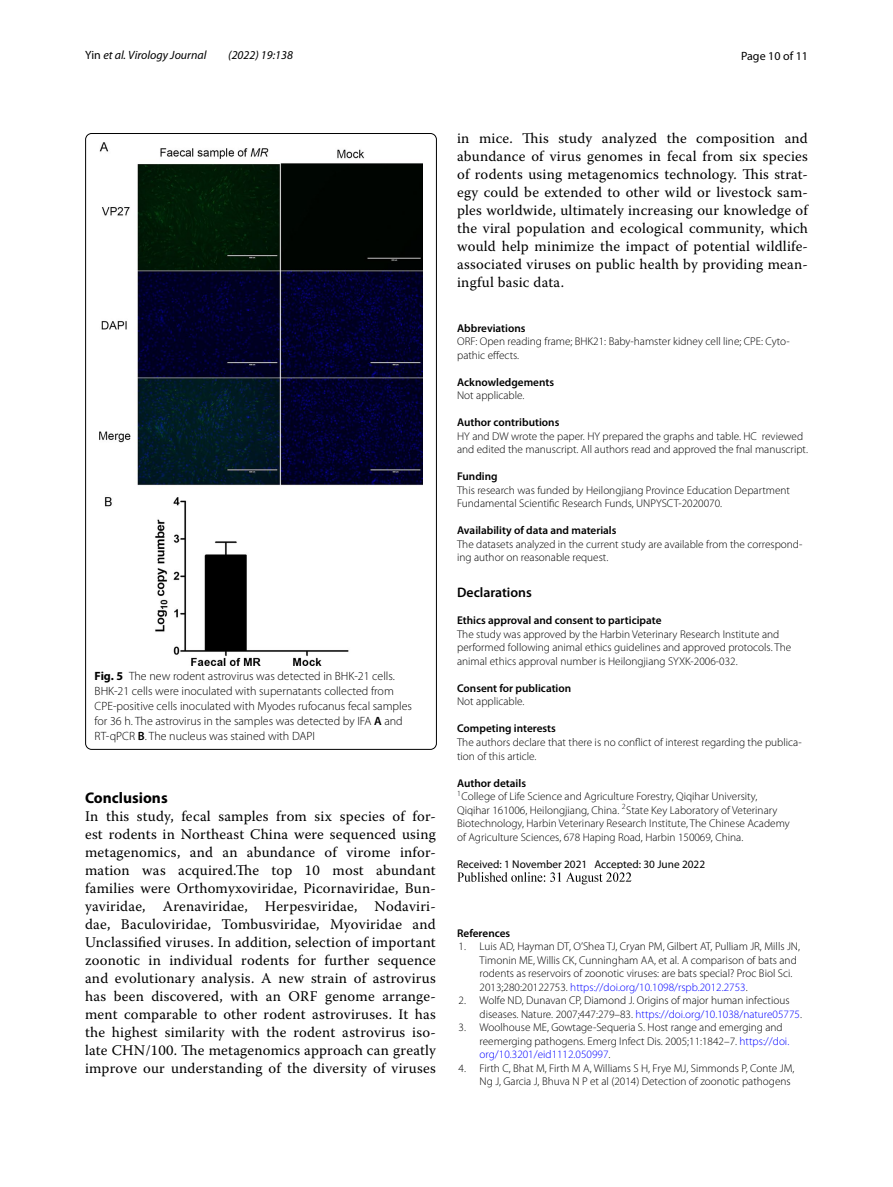
<style>
.page{position:relative;width:893px;height:1187px;background:#fff}
.page>*{position:absolute;margin:0;border:0;box-sizing:border-box;transform-origin:0 0}
.t1{font:700 15.45px "Myriad Pro";color:#000}
.t2{font:14.7px/18px "Warnock Pro";letter-spacing:.015em;color:#000;text-align:justify}
.t3{font:600 13.8px "Myriad Pro";color:#000}
.t4{font:300 12px/15px "Myriad Pro";color:#000}
.t5{font:italic 12px "Myriad Pro";color:#000}
.t6{font:12px "Myriad Pro";color:#000}
.t7{font:300 11.25px/13.5px "Myriad Pro";color:#000}
.t8{font:600 11.25px "Myriad Pro";color:#000}
.t9{font:11.25px "Myriad Pro";color:#000}
.s1{font-style:normal}
.s2{font-weight:700}
.s3{font-weight:600}
.s4{color:#00f}
</style>
<div class="page">
<img style="left:457px;top:872px;width:175px;height:13px">
<img style="left:99px;top:142px;width:324px;height:523px">
<p class="t5" style="left:85px;top:48px;width:123px"><span class="s1">Yin</span> et al. Virology Journal</p>
<p class="t5" style="left:228px;top:48px;width:66px">(2022) 19:138</p>
<p class="t6" style="left:741px;top:48px;width:68px">Page 10 of 11</p>
<p class="t4" style="left:95px;top:668px;width:319px"><span class="s2">Fig. 5</span> The new rodent astrovirus was detected in BHK-21 cells.<br>BHK-21 cells were inoculated with supernatants collected from CPE-positive cells inoculated with Myodes rufocanus fecal samples for 36 h. The astrovirus in the samples was detected by IFA <span class="s3">A</span> and RT-qPCR <span class="s3">B</span>. The nucleus was stained with DAPI</p>
<h1 class="t1" style="left:85px;top:788px;width:84px">Conclusions</h1>
<p class="t2" style="left:85px;top:807px;width:352px">In this study, fecal samples from six species of for&shy;est rodents in Northeast China were sequenced using metagenomics, and an abundance of virome infor&shy;mation was acquired.The top 10 most abundant families were Orthomyxoviridae, Picornaviridae, Bun&shy;yaviridae, Arenaviridae, Herpesviridae, Nodaviri&shy;dae, Baculoviridae, Tombusviridae, Myoviridae and Unclassified viruses. In addition, selection of important zoonotic in individual rodents for further sequence and evolutionary analysis. A new strain of astrovirus has been discovered, with an ORF genome arrange&shy;ment comparable to other rodent astroviruses. It has the highest similarity with the rodent astrovirus iso&shy;late CHN/100. The metagenomics approach can greatly improve our understanding of the diversity of viruses</p>
<p class="t2" style="left:457px;top:128px;width:352px">in mice. This study analyzed the composition and abundance of virus genomes in fecal from six species of rodents using metagenomics technology. This strat&shy;egy could be extended to other wild or livestock sam&shy;ples worldwide, ultimately increasing our knowledge of the viral population and ecological community, which would help minimize the impact of potential wildlife&shy;associated viruses on public health by providing mean&shy;ingful basic data.</p>
<p class="t8" style="left:457px;top:321px;width:70px">Abbreviations</p>
<p class="t7" style="left:457px;top:335px;width:334px">ORF: Open reading frame; BHK21: Baby-hamster kidney cell line; CPE: Cyto‑ pathic effects.</p>
<p class="t8" style="left:457px;top:375px;width:98px">Acknowledgements</p>
<p class="t7" style="left:457px;top:389px;width:69px">Not applicable.</p>
<p class="t8" style="left:457px;top:415px;width:104px">Author contributions</p>
<p class="t7" style="left:457px;top:429px;width:352px">HY and DW wrote the paper. HY prepared the graphs and table. HC reviewed and edited the manuscript. All authors read and approved the fnal manuscript.</p>
<p class="t8" style="left:457px;top:469px;width:42px">Funding</p>
<p class="t7" style="left:457px;top:483px;width:334px">This research was funded by Heilongjiang Province Education Department<br>Fundamental Scientific Research Funds, UNPYSCT-2020070.</p>
<p class="t8" style="left:457px;top:523px;width:161px">Availability of data and materials</p>
<p class="t7" style="left:457px;top:537px;width:347px">The datasets analyzed in the current study are available from the correspond‑ ing author on reasonable request.</p>
<p class="t3" style="left:457px;top:584px;width:76px">Declarations</p>
<p class="t8" style="left:457px;top:613px;width:206px">Ethics approval and consent to participate</p>
<p class="t7" style="left:457px;top:627px;width:336px">The study was approved by the Harbin Veterinary Research Institute and performed following animal ethics guidelines and approved protocols. The animal ethics approval number is Heilongjiang SYXK-2006-032.</p>
<p class="t8" style="left:457px;top:681px;width:116px">Consent for publication</p>
<p class="t7" style="left:457px;top:695px;width:69px">Not applicable.</p>
<p class="t8" style="left:457px;top:721px;width:100px">Competing interests</p>
<p class="t7" style="left:457px;top:735px;width:346px">The authors declare that there is no conflict of interest regarding the publica‑ tion of this article.</p>
<p class="t7" style="left:457px;top:776px;width:334px"><span class="s3">Author details<br></span><sup>1</sup>College of Life Science and Agriculture Forestry, Qiqihar University, Qiqihar 161006, Heilongjiang, China. <sup>2</sup>State Key Laboratory of Veterinary Biotechnology, Harbin Veterinary Research Institute, The Chinese Academy of Agriculture Sciences, 678 Haping Road, Harbin 150069, China.</p>
<p class="t9" style="left:457px;top:856px;width:250px">Received: 1 November 2021 Accepted: 30 June 2022</p>
<p class="t8" style="left:457px;top:925px;width:55px">References</p>
<p class="t7" style="left:480px;top:939px;width:322px;text-indent:-21px">1. Luis AD, Hayman DT, O’Shea TJ, Cryan PM, Gilbert AT, Pulliam JR, Mills JN, Timonin ME, Willis CK, Cunningham AA, et al. A comparison of bats and rodents as reservoirs of zoonotic viruses: are bats special? Proc Biol Sci.<br>2013;280:20122753. <span class="s4">https://doi.org/10.1098/rspb.2012.2753</span>.</p>
<p class="t7" style="left:480px;top:993px;width:324px;text-indent:-21px">2. Wolfe ND, Dunavan CP, Diamond J. Origins of major human infectious diseases. Nature. 2007;447:279–83. <span class="s4">https://doi.org/10.1038/nature05775</span>.</p>
<p class="t7" style="left:480px;top:1020px;width:311px;text-indent:-21px">3. Woolhouse ME, Gowtage-Sequeria S. Host range and emerging and reemerging pathogens. Emerg Infect Dis. 2005;11:1842–7. <span class="s4">https://doi. org/10.3201/eid1112.050997</span>.</p>
<p class="t7" style="left:480px;top:1061px;width:316px;text-indent:-21px">4. Firth C, Bhat M, Firth M A, Williams S H, Frye MJ, Simmonds P, Conte JM,<br>Ng J, Garcia J, Bhuva N P et al (2014) Detection of zoonotic pathogens</p>
</div>
